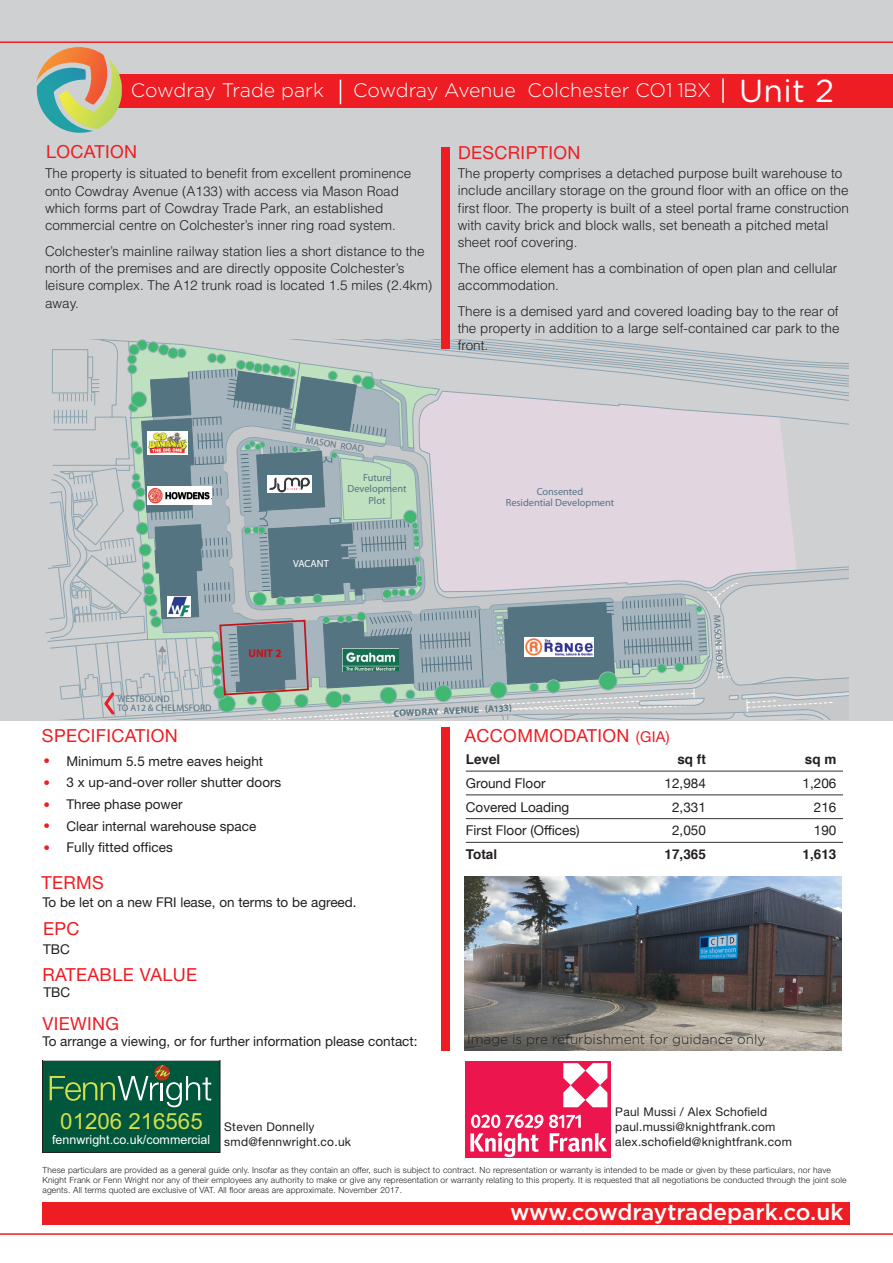
<style>
.page{position:relative;width:893px;height:1263px;background:#fff}
.page>*{position:absolute;margin:0;border:0;box-sizing:border-box;transform-origin:0 0}
.t1{font:31.8px "Gotham Rounded";color:#fff}
.t2{font:500 22.5px "Gotham";color:#fff}
.t3{font:22.35px "Arial";color:#d4df4c}
.t4{font:300 19.5px "Gotham";letter-spacing:-.01em;color:#fff}
.t5{font:18px "Helvetica Neue";letter-spacing:.02em;color:#ee1d23}
.t6{font:300 13.5px/17.2px "Helvetica";color:#231f20}
.t7{font:13.5px "Helvetica Neue";color:#231f20}
.t8{font:13.5px "Helvetica Neue";color:#231f20}
.t9{font:300 13.5px "Gotham";color:#231f20}
.t10{font:700 13.5px "Helvetica";color:#231f20}
.t11{font:12.45px "Arial";color:#fff}
.t12{font:12px "Helvetica Neue";letter-spacing:.02em;color:#231f20}
.t13{font:700 11.25px "Myriad";color:#c4121a}
.t14{font:10.35px/11.2px "Myriad";color:#557482;text-align:center}
.t15{font:10.35px "Myriad";color:#fff}
.t16{font:9.45px/9.4px "Myriad";color:#557482}
.t17{font:700 9.45px "Myriad";color:#557482}
.t18{font:300 8.55px/9.8px "Helvetica Neue";letter-spacing:.02em;color:#231f20}
.s1{font-family:"Gotham";font-size:18px;color:#ee1d23}
.s2{font-size:15px}
</style>
<div class="page">
<img style="left:465px;top:877px;width:377px;height:173px">
<div style="left:0;top:0;width:892px;height:720px;background:#cfd0d2"></div>
<svg style="left:45px;top:339px;width:804px;height:381px"></svg>
<img style="left:148px;top:487px;width:63px;height:17px">
<div style="left:267px;top:475px;width:45px;height:18px;background:#fff"></div>
<img style="left:270px;top:477px;width:40px;height:16px">
<div style="left:441px;top:147px;width:8px;height:202px;background:#ee1d23"></div>
<div style="left:118px;top:74px;width:775px;height:33px;background:#ee1d23"></div>
<hr style="left:0;top:41px;width:893px;height:2px;background:#ee1d23">
<hr style="left:722px;top:78px;width:2px;height:25px;background:#fff">
<svg style="left:36px;top:47px;width:86px;height:86px"></svg>
<svg style="left:340px;top:80px;width:1px;height:24px"></svg>
<hr style="left:0;top:1233px;width:893px;height:2px;background:#ee1d23">
<div style="left:43px;top:1202px;width:807px;height:23px;background:#ee1d23"></div>
<div style="left:43px;top:1060px;width:177px;height:92px;background:#00573c"></div>
<div style="left:43px;top:1060px;width:177px;height:92px;border:1px solid #231f20"></div>
<svg style="left:50px;top:1065px;width:161px;height:42px"></svg>
<div style="left:465px;top:1061px;width:145px;height:97px;background:#ed154e"></div>
<svg style="left:470px;top:1114px;width:73px;height:43px"></svg>
<svg style="left:549px;top:1115px;width:58px;height:37px"></svg>
<svg style="left:563px;top:1063px;width:44px;height:44px"></svg>
<div style="left:442px;top:727px;width:8px;height:323px;background:#ee1d23"></div>
<hr style="left:466px;top:770px;width:377px;height:2px;background:#3e3e3f">
<hr style="left:466px;top:794px;width:377px;height:1px;background:#3e3e3f">
<hr style="left:466px;top:818px;width:377px;height:1px;background:#3e3e3f">
<hr style="left:466px;top:842px;width:377px;height:1px;background:#3e3e3f">
<p class="t4" style="left:131px;top:80px;width:194px">Cowdray Trade park</p>
<p class="t4" style="left:353px;top:80px;width:359px">Cowdray Avenue Colchester CO1 1BX</p>
<p class="t1" style="left:739px;top:69px;width:97px">Unit 2</p>
<p class="t5" style="left:46px;top:141px;width:92px">LOCATION</p>
<p class="t6" style="left:45px;top:165px;width:368px">The property is situated to benefit from excellent prominence onto Cowdray Avenue (A133) with access via Mason Road which forms part of Cowdray Trade Park, an established commercial centre on Colchester’s inner ring road system.</p>
<p class="t6" style="left:45px;top:242px;width:389px">Colchester’s mainline railway station lies a short distance to the north of the premises and are directly opposite Colchester’s leisure complex. The A12 trunk road is located 1.5 miles (2.4km) away.</p>
<p class="t5" style="left:458px;top:142px;width:124px">DESCRIPTION</p>
<p class="t6" style="left:458px;top:164px;width:393px">The property comprises a detached purpose built warehouse to include ancillary storage on the ground floor with an office on the first floor. The property is built of a steel portal frame construction with cavity brick and block walls, set beneath a pitched metal sheet roof covering.</p>
<p class="t6" style="left:458px;top:259px;width:381px">The office element has a combination of open plan and cellular accommodation.</p>
<p class="t6" style="left:458px;top:302px;width:383px;text-align:justify">There is a demised yard and covered loading bay to the rear of the property in addition to a large self-contained car park to the front.</p>
<p class="t16" style="left:307px;top:436px;width:60px;rotate:9deg">MASON ROAD</p>
<p class="t14" style="left:347px;top:473px;width:61px">Future<br>Development<br>Plot</p>
<p class="t15" style="left:293px;top:559px;width:37px">VACANT</p>
<p class="t13" style="left:248px;top:647px;width:35px">UNIT 2</p>
<p class="t14" style="left:506px;top:486px;width:110px">Consented<br>Residential Development</p>
<p class="t16" style="left:721px;top:615px;width:60px;rotate:87deg">MASON ROAD</p>
<p class="t16" style="left:117px;top:694px;width:95px">WESTBOUND<br>TO A12 &amp; CHELMSFORD</p>
<p class="t5" style="left:42px;top:725px;width:137px">SPECIFICATION</p>
<p class="t7" style="left:43px;top:753px;width:222px"><span class="s1">•</span> Minimum 5.5 metre eaves height</p>
<p class="t7" style="left:43px;top:774px;width:240px"><span class="s1">•</span> 3 x up-and-over roller shutter doors</p>
<p class="t7" style="left:43px;top:796px;width:142px"><span class="s1">•</span> Three phase power</p>
<p class="t7" style="left:43px;top:818px;width:215px"><span class="s1">•</span> Clear internal warehouse space</p>
<p class="t7" style="left:43px;top:839px;width:132px"><span class="s1">•</span> Fully fitted offices</p>
<p class="t5" style="left:41px;top:872px;width:64px">TERMS</p>
<p class="t7" style="left:42px;top:894px;width:316px">To be let on a new FRI lease, on terms to be agreed.</p>
<p class="t5" style="left:43px;top:917px;width:38px">EPC</p>
<p class="t7" style="left:43px;top:941px;width:28px">TBC</p>
<p class="t5" style="left:43px;top:964px;width:156px">RATEABLE VALUE</p>
<p class="t7" style="left:43px;top:984px;width:28px">TBC</p>
<p class="t17" style="left:393px;top:709px;width:120px;rotate:-3deg">COWDRAY AVENUE (A133)</p>
<p class="t5" style="left:465px;top:725px;width:207px">ACCOMMODATION <span class="s2">(GIA)</span></p>
<p class="t10" style="left:466px;top:748px;width:36px">Level</p>
<p class="t10" style="left:677px;top:748px;width:30px">sq ft</p>
<p class="t10" style="left:805px;top:748px;width:33px">sq m</p>
<p class="t8" style="left:466px;top:773px;width:81px">Ground Floor</p>
<p class="t8" style="left:665px;top:773px;width:43px">12,984</p>
<p class="t8" style="left:803px;top:773px;width:35px">1,206</p>
<p class="t8" style="left:466px;top:797px;width:105px">Covered Loading</p>
<p class="t8" style="left:672px;top:797px;width:35px">2,331</p>
<p class="t8" style="left:814px;top:797px;width:24px">216</p>
<p class="t8" style="left:466px;top:821px;width:115px">First Floor (Offices)</p>
<p class="t8" style="left:672px;top:821px;width:35px">2,050</p>
<p class="t8" style="left:814px;top:821px;width:24px">190</p>
<p class="t10" style="left:466px;top:843px;width:33px">Total</p>
<p class="t10" style="left:665px;top:843px;width:43px">17,365</p>
<p class="t10" style="left:803px;top:843px;width:35px">1,613</p>
<p class="t5" style="left:42px;top:1013px;width:78px">VIEWING</p>
<p class="t7" style="left:43px;top:1033px;width:377px">To arrange a viewing, or for further information please contact:</p>
<p class="t9" style="left:467px;top:1032px;width:300px">Image is pre refurbishment for guidance only</p>
<p class="t12" style="left:615px;top:1104px;width:154px">Paul Mussi / Alex Schofield</p>
<p class="t12" style="left:615px;top:1119px;width:162px">paul.mussi@knightfrank.com</p>
<p class="t12" style="left:615px;top:1134px;width:178px">alex.schofield@knightfrank.com</p>
<p class="t3" style="left:60px;top:1107px;width:144px">01206 216565</p>
<p class="t11" style="left:52px;top:1132px;width:160px">fennwright.co.uk/commercial</p>
<p class="t18" style="left:43px;top:1165px;width:805px">These particulars are provided as a general guide only. Insofar as they contain an offer, such is subject to contract. No representation or warranty is intended to be made or given by these particulars, nor have<br>Knight Frank or Fenn Wright nor any of their employees any authority to make or give any representation or warranty relating to this property. It is requested that all negotiations be conducted through the joint sole agents. All terms quoted are exclusive of VAT. All floor areas are approximate. November 2017.</p>
<p class="t12" style="left:224px;top:1119px;width:92px">Steven Donnelly</p>
<p class="t12" style="left:224px;top:1134px;width:128px">smd@fennwright.co.uk</p>
<p class="t2" style="left:510px;top:1199px;width:335px">www.cowdraytradepark.co.uk</p>
</div>
